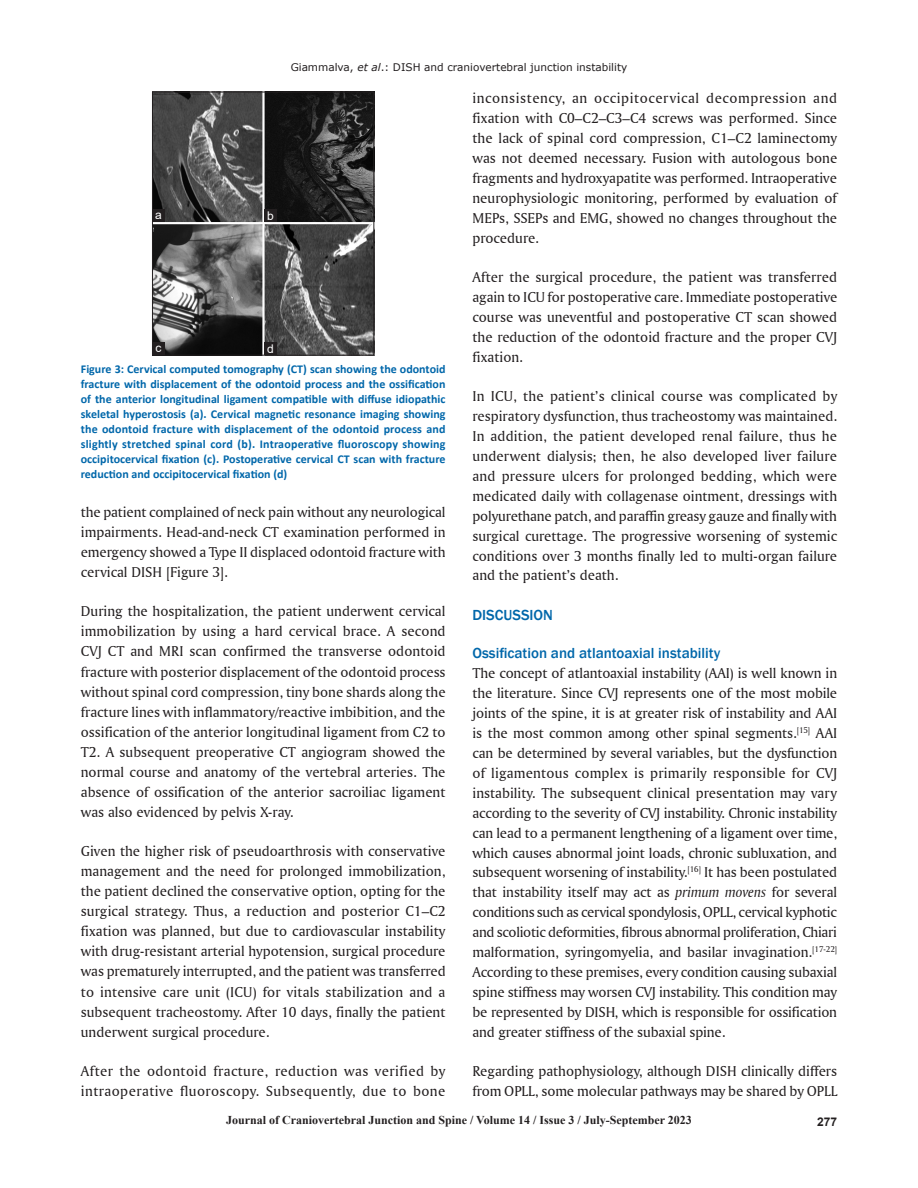
<style>
.page{position:relative;width:918px;height:1188px;background:#fff}
.page>*{position:absolute;margin:0;border:0;box-sizing:border-box;transform-origin:0 0}
.TX{font:15px/20px "Amerigo BT Roman A";color:#231f20;text-align:justify}
.TX-2{font:15px/20.1px "Amerigo BT Roman A";letter-spacing:.03em;color:#231f20}
.t1{font:500 15px "Franklin Gothic";color:#0067aa}
.FGC{font:700 12px/15px "Calibri";color:#0067aa;text-align:justify}
.t2{font:700 12px "Times New Roman";color:#231f20}
.LABEL{font:12px "Arial";color:#fff}
.t3{font:700 12px "Arial";color:#231f20}
.t4{font:10.5px "Verdana";color:#231f20}
.s1{font-style:italic}
.s2{font-family:"Amerigo BT Italic A"}
</style>
<div class="page">
<img style="left:154px;top:94px;width:218px;height:259px">
<div style="left:152px;top:92px;width:222px;height:263px;border:1px solid #231f20"></div>
<div style="left:264px;top:343px;width:13px;height:12px;background:#231f20"></div>
<div style="left:152px;top:343px;width:13px;height:12px;background:#231f20"></div>
<div style="left:264px;top:209px;width:13px;height:13px;background:#231f20"></div>
<div style="left:152px;top:209px;width:13px;height:13px;background:#231f20"></div>
<p class="t4" style="left:291px;top:60px;width:338px">Giammalva, <span class="s1">et al</span>.: DISH and craniovertebral junction instability</p>
<p class="LABEL" style="left:155px;top:207px;width:8px">a</p>
<p class="LABEL" style="left:267px;top:208px;width:8px">b</p>
<p class="LABEL" style="left:156px;top:340px;width:7px">c</p>
<p class="LABEL" style="left:267px;top:341px;width:8px">d</p>
<p class="FGC" style="left:81px;top:362px;width:366px">Figure 3: Cervical computed tomography (CT) scan showing the odontoid fracture with displacement of the odontoid process and the ossification of the anterior longitudinal ligament compatible with diffuse idiopathic skeletal hyperostosis (a). Cervical magnetic resonance imaging showing the odontoid fracture with displacement of the odontoid process and slightly stretched spinal cord (b). Intraoperative fluoroscopy showing occipitocervical fixation (c). Postoperative cervical CT scan with fracture reduction and occipitocervical fixation (d)</p>
<p class="TX" style="left:81px;top:501px;width:366px">the patient complained of neck pain without any neurological impairments. Head‑and‑neck CT examination performed in emergency showed a Type II displaced odontoid fracture with cervical DISH [Figure 3].</p>
<p class="TX" style="left:81px;top:601px;width:366px">During the hospitalization, the patient underwent cervical immobilization by using a hard cervical brace. A second CVJ CT and MRI scan confirmed the transverse odontoid fracture with posterior displacement of the odontoid process without spinal cord compression, tiny bone shards along the fracture lines with inflammatory/reactive imbibition, and the ossification of the anterior longitudinal ligament from C2 to T2. A subsequent preoperative CT angiogram showed the normal course and anatomy of the vertebral arteries. The absence of ossification of the anterior sacroiliac ligament was also evidenced by pelvis X‑ray.</p>
<p class="TX" style="left:81px;top:841px;width:366px">Given the higher risk of pseudoarthrosis with conservative management and the need for prolonged immobilization, the patient declined the conservative option, opting for the surgical strategy. Thus, a reduction and posterior C1–C2 fixation was planned, but due to cardiovascular instability with drug‑resistant arterial hypotension, surgical procedure was prematurely interrupted, and the patient was transferred to intensive care unit (ICU) for vitals stabilization and a subsequent tracheostomy. After 10 days, finally the patient underwent surgical procedure.</p>
<p class="TX-2" style="left:81px;top:1061px;width:366px">After the odontoid fracture, reduction was verified by intraoperative fluoroscopy. Subsequently, due to bone</p>
<p class="TX" style="left:472px;top:88px;width:366px">inconsistency, an occipitocervical decompression and fixation with C0–C2–C3–C4 screws was performed. Since the lack of spinal cord compression, C1–C2 laminectomy was not deemed necessary. Fusion with autologous bone fragments and hydroxyapatite was performed. Intraoperative neurophysiologic monitoring, performed by evaluation of MEPs, SSEPs and EMG, showed no changes throughout the procedure.</p>
<p class="TX" style="left:472px;top:267px;width:366px">After the surgical procedure, the patient was transferred again to ICU for postoperative care. Immediate postoperative course was uneventful and postoperative CT scan showed the reduction of the odontoid fracture and the proper CVJ fixation.</p>
<p class="TX" style="left:472px;top:386px;width:366px">In ICU, the patient’s clinical course was complicated by respiratory dysfunction, thus tracheostomy was maintained.<br>In addition, the patient developed renal failure, thus he underwent dialysis; then, he also developed liver failure and pressure ulcers for prolonged bedding, which were medicated daily with collagenase ointment, dressings with polyurethane patch, and paraffin greasy gauze and finally with surgical curettage. The progressive worsening of systemic conditions over 3 months finally led to multi‑organ failure and the patient’s death.</p>
<h1 class="t1" style="left:472px;top:606px;width:82px">DISCUSSION</h1>
<h2 class="t1" style="left:472px;top:644px;width:249px">Ossification and atlantoaxial instability</h2>
<p class="TX" style="left:472px;top:663px;width:366px">The concept of atlantoaxial instability (AAI) is well known in the literature. Since CVJ represents one of the most mobile joints of the spine, it is at greater risk of instability and AAI is the most common among other spinal segments.<sup>[15]</sup> AAI can be determined by several variables, but the dysfunction of ligamentous complex is primarily responsible for CVJ instability. The subsequent clinical presentation may vary according to the severity of CVJ instability. Chronic instability can lead to a permanent lengthening of a ligament over time, which causes abnormal joint loads, chronic subluxation, and subsequent worsening of instability.<sup>[16]</sup> It has been postulated that instability itself may act as <span class="s2">primum movens</span> for several conditions such as cervical spondylosis, OPLL, cervical kyphotic and scoliotic deformities, fibrous abnormal proliferation, Chiari malformation, syringomyelia, and basilar invagination.<sup>[17‑22] </sup>According to these premises, every condition causing subaxial spine stiffness may worsen CVJ instability. This condition may be represented by DISH, which is responsible for ossification and greater stiffness of the subaxial spine.</p>
<p class="TX" style="left:472px;top:1061px;width:366px">Regarding pathophysiology, although DISH clinically differs from OPLL, some molecular pathways may be shared by OPLL</p>
<p class="t2" style="left:226px;top:1112px;width:467px">Journal of Craniovertebral Junction and Spine / Volume 14 / Issue 3 / July‑September 2023</p>
<p class="t3" style="left:817px;top:1114px;width:22px">277</p>
</div>
